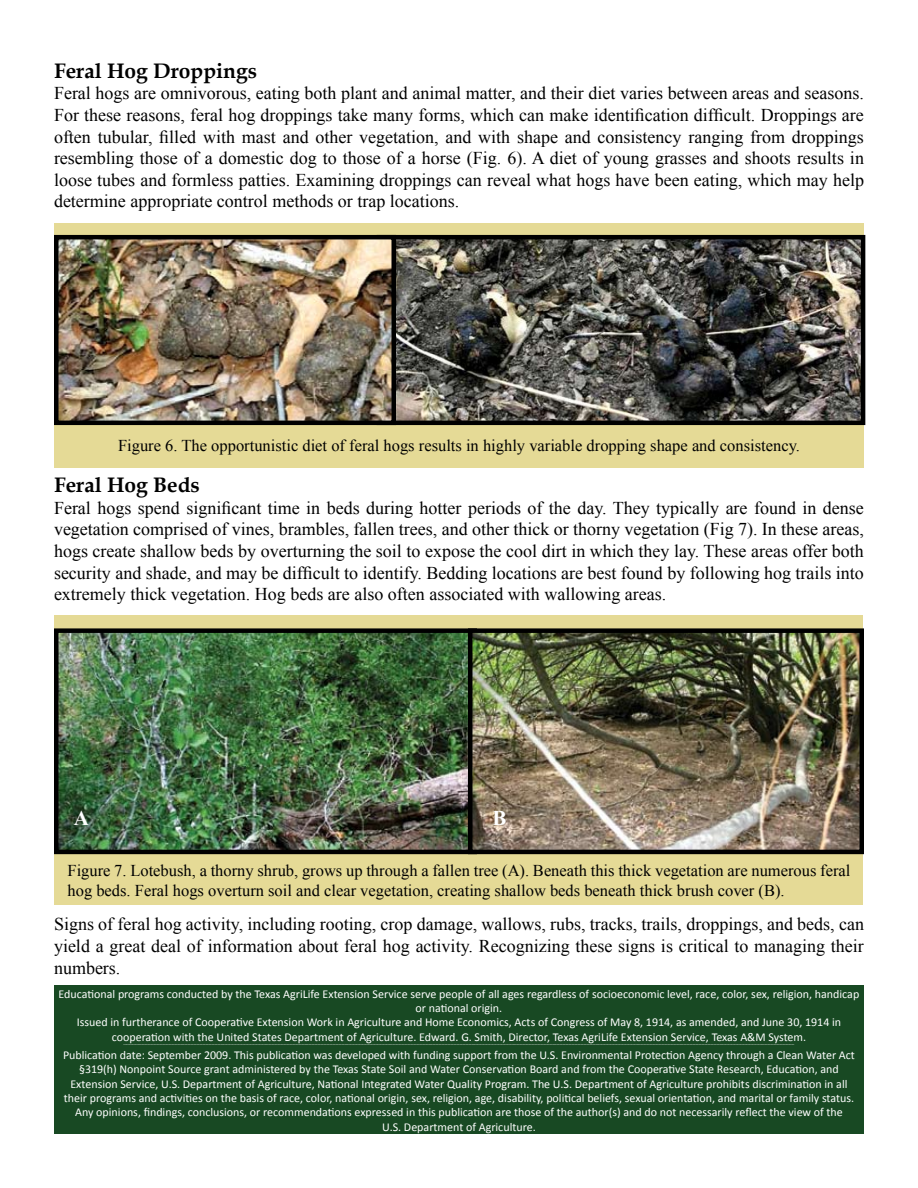
<style>
.page{position:relative;width:918px;height:1188px;background:#fff}
.page>*{position:absolute;margin:0;border:0;box-sizing:border-box;transform-origin:0 0}
.t1{font:700 21px "Book Antiqua";color:#000}
.t2{font:700 21px "Times New Roman";color:#fff}
.t3{font:18px/21.6px "Times New Roman";color:#000;text-align:justify}
.t4{font:16.5px/19.8px "Times New Roman";color:#000}
.t5{font:12px/14.4px "Calibri";color:#fff;text-align:center}
.t6{font:700 3px "Calibri";color:#fff}
</style>
<div class="page">
<div style="left:54px;top:223px;width:810px;height:245px;background:#e5da96"></div>
<img style="left:396px;top:240px;width:464px;height:180px">
<div style="left:377px;top:235px;width:488px;height:190px;border:4px solid #000"></div>
<img style="left:59px;top:240px;width:332px;height:180px">
<div style="left:54px;top:235px;width:342px;height:190px;border:4px solid #000"></div>
<div style="left:54px;top:615px;width:808px;height:289px;background:#e5da96"></div>
<img style="left:59px;top:633px;width:409px;height:216px">
<div style="left:54px;top:628px;width:423px;height:226px;border:4px solid #000"></div>
<img style="left:473px;top:633px;width:386px;height:216px">
<div style="left:468px;top:628px;width:396px;height:226px;border:4px solid #000"></div>
<div style="left:54px;top:986px;width:810px;height:148px;background:#184923"></div>
<p class="t1" style="left:54px;top:56px;width:205px">Feral Hog Droppings</p>
<p class="t3" style="left:54px;top:82px;width:812px">Feral hogs are omnivorous, eating both plant and animal matter, and their diet varies between areas and seasons.<br>For these reasons, feral hog droppings take many forms, which can make identification difficult. Droppings are often tubular, filled with mast and other vegetation, and with shape and consistency ranging from droppings resembling those of a domestic dog to those of a horse (Fig. 6). A diet of young grasses and shoots results in loose tubes and formless patties. Examining droppings can reveal what hogs have been eating, which may help determine appropriate control methods or trap locations.</p>
<p class="t4" style="left:118px;top:436px;width:683px">Figure 6. The opportunistic diet of feral hogs results in highly variable dropping shape and consistency.</p>
<p class="t1" style="left:54px;top:471px;width:147px">Feral Hog Beds</p>
<p class="t3" style="left:54px;top:497px;width:811px">Feral hogs spend significant time in beds during hotter periods of the day. They typically are found in dense vegetation comprised of vines, brambles, fallen trees, and other thick or thorny vegetation (Fig 7). In these areas, hogs create shallow beds by overturning the soil to expose the cool dirt in which they lay. These areas offer both security and shade, and may be difficult to identify. Bedding locations are best found by following hog trails into extremely thick vegetation. Hog beds are also often associated with wallowing areas.</p>
<p class="t2" style="left:74px;top:803px;width:17px">A</p>
<p class="t2" style="left:492px;top:803px;width:16px">B</p>
<p class="t4" style="left:68px;top:860px;width:784px">Figure 7. Lotebush, a thorny shrub, grows up through a fallen tree (A). Beneath this thick vegetation are numerous feral hog beds. Feral hogs overturn soil and clear vegetation, creating shallow beds beneath thick brush cover (B).</p>
<p class="t3" style="left:54px;top:913px;width:812px">Signs of feral hog activity, including rooting, crop damage, wallows, rubs, tracks, trails, droppings, and beds, can yield a great deal of information about feral hog activity. Recognizing these signs is critical to managing their numbers.</p>
<p class="t5" style="left:59px;top:986px;width:802px">Educational programs conducted by the Texas AgriLife Extension Service serve people of all ages regardless of socioeconomic level, race, color, sex, religion, handicap or national origin.<br>Issued in furtherance of Cooperative Extension Work in Agriculture and Home Economics, Acts of Congress of May 8, 1914, as amended, and June 30, 1914 in cooperation with the United States Department of Agriculture. Edward. G. Smith, Director, Texas AgriLife Extension Service, Texas A&amp;M System.</p>
<p class="t6" style="left:124px;top:1042px;width:672px">_________________________________________________________________________________________________________________________________________________________________________________________________________________________________________________________________________________________________________________________________________________________________________________________________________________________________________________________________</p>
<p class="t5" style="left:63px;top:1047px;width:793px">Publication date: September 2009. This publication was developed with funding support from the U.S. Environmental Protection Agency through a Clean Water Act §319(h) Nonpoint Source grant administered by the Texas State Soil and Water Conservation Board and from the Cooperative State Research, Education, and Extension Service, U.S. Department of Agriculture, National Integrated Water Quality Program. The U.S. Department of Agriculture prohibits discrimination in all their programs and activities on the basis of race, color, national origin, sex, religion, age, disability, political beliefs, sexual orientation, and marital or family status.<br>Any opinions, findings, conclusions, or recommendations expressed in this publication are those of the author(s) and do not necessarily reflect the view of the<br>U.S. Department of Agriculture.</p>
</div>
